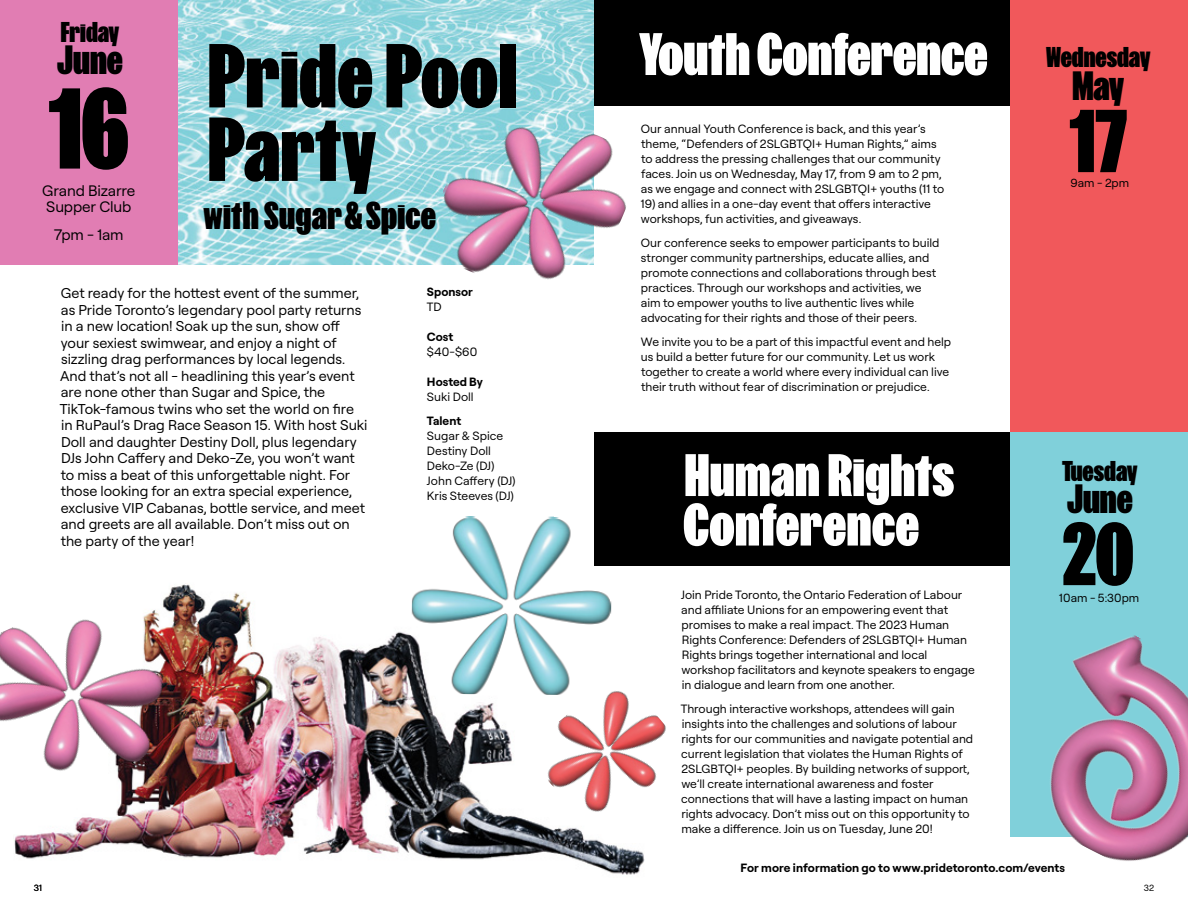
<style>
.page{position:relative;width:1188px;height:918px;background:#fff}
.page>*{position:absolute;margin:0;border:0;box-sizing:border-box;transform-origin:0 0}
.t1{font:900 106.2px "FK Screamer";color:#000}
.t2{font:900 84px/73.5px "FK Screamer";letter-spacing:.01em;color:#000}
.t3{font:900 82.5px "FK Screamer";color:#000}
.t4{font:900 55.5px/49.5px "FK Screamer";color:#fff}
.t5{font:900 37.95px "FK Screamer";color:#000}
.t6{font:900 36px "FK Screamer";letter-spacing:.01em;color:#000}
.t7{font:900 26.55px "FK Screamer";color:#000}
.t8{font:15.15px/16.5px "Roobert";letter-spacing:-.01em;color:#000}
.t9{font:14.25px/16.5px "Roobert";letter-spacing:-.005em;color:#000}
.t10{font:12px/15px "Roobert";color:#000}
.t11{font:700 12px "Roobert";letter-spacing:.005em;color:#000}
.t12{font:11.85px "Roobert";letter-spacing:.005em;color:#000}
.t13{font:9px "Roobert";color:#000}
</style>
<div class="page">
<div style="left:594px;top:433px;width:417px;height:133px;background:#000"></div>
<div style="left:594px;top:0;width:417px;height:106px;background:#000"></div>
<img style="left:14px;top:584px;width:631px;height:291px">
<img style="left:177px;top:0;width:417px;height:264px">
<div style="left:0;top:0;width:177px;height:264px;background:#e17db3"></div>
<div style="left:1011px;top:0;width:177px;height:433px;background:#f1585b"></div>
<div style="left:1011px;top:432px;width:177px;height:405px;background:#80d0da"></div>
<img style="left:418px;top:88px;width:208px;height:192px">
<img style="left:0;top:584px;width:188px;height:225px">
<img style="left:411px;top:516px;width:201px;height:179px">
<img style="left:1010px;top:615px;width:178px;height:246px">
<img style="left:524px;top:671px;width:142px;height:163px">
<h3 class="t7" style="left:61px;top:15px;width:60px">Friday</h3>
<h3 class="t5" style="left:57px;top:35px;width:67px">June</h3>
<h1 class="t1" style="left:49px;top:61px;width:82px">16</h1>
<p class="t8" style="left:42px;top:181px;width:95px">Grand Bizarre<br>Supper Club</p>
<p class="t8" style="left:54px;top:226px;width:71px">7pm - 1am</p>
<h2 class="t2" style="left:208px;top:35px;width:310px">Pride Pool<br>Party</h2>
<h3 class="t6" style="left:204px;top:192px;width:234px">with Sugar &amp; Spice</h3>
<p class="t9" style="left:60px;top:284px;width:309px">Get ready for the hottest event of the summer, as Pride Toronto’s legendary pool party returns in a new location! Soak up the sun, show off your sexiest swimwear, and enjoy a night of sizzling drag performances by local legends.<br>And that’s not all - headlining this year’s event are none other than Sugar and Spice, the TikTok-famous twins who set the world on fire in RuPaul’s Drag Race Season 15. With host Suki Doll and daughter Destiny Doll, plus legendary DJs John Caffery and Deko-Ze, you won’t want to miss a beat of this unforgettable night. For those looking for an extra special experience, exclusive VIP Cabanas, bottle service, and meet and greets are all available. Don’t miss out on the party of the year!</p>
<p class="t11" style="left:427px;top:283px;width:48px">Sponsor</p>
<p class="t10" style="left:427px;top:299px;width:16px">TD</p>
<p class="t11" style="left:427px;top:328px;width:28px">Cost</p>
<p class="t10" style="left:427px;top:344px;width:52px">$40-$60</p>
<p class="t11" style="left:427px;top:373px;width:58px">Hosted By</p>
<p class="t10" style="left:427px;top:389px;width:48px">Suki Doll</p>
<p class="t11" style="left:427px;top:412px;width:36px">Talent</p>
<p class="t10" style="left:427px;top:428px;width:90px">Sugar &amp; Spice<br>Destiny Doll<br>Deko-Ze (DJ)<br>John Caffery (DJ)<br>Kris Steeves (DJ)</p>
<h3 class="t4" style="left:639px;top:27px;width:350px">Youth Conference</h3>
<p class="t10" style="left:641px;top:121px;width:305px">Our annual Youth Conference is back, and this year’s theme, “Defenders of 2SLGBTQI+ Human Rights,” aims to address the pressing challenges that our community faces. Join us on Wednesday, May 17, from 9 am to 2 pm, as we engage and connect with 2SLGBTQI+ youths (11 to</p>
<p class="t10" style="left:641px;top:196px;width:291px">19) and allies in a one-day event that offers interactive workshops, fun activities, and giveaways.</p>
<p class="t10" style="left:641px;top:235px;width:300px">Our conference seeks to empower participants to build stronger community partnerships, educate allies, and promote connections and collaborations through best practices. Through our workshops and activities, we aim to empower youths to live authentic lives while advocating for their rights and those of their peers.</p>
<p class="t10" style="left:641px;top:334px;width:312px">We invite you to be a part of this impactful event and help us build a better future for our community. Let us work together to create a world where every individual can live their truth without fear of discrimination or prejudice.</p>
<h3 class="t4" style="left:683px;top:448px;width:272px">Human Rights<br>Conference</h3>
<h3 class="t7" style="left:1046px;top:40px;width:106px">Wednesday</h3>
<h3 class="t5" style="left:1072px;top:61px;width:53px">May</h3>
<h3 class="t3" style="left:1069px;top:89px;width:59px">17</h3>
<p class="t12" style="left:1071px;top:175px;width:60px">9am - 2pm</p>
<h3 class="t7" style="left:1062px;top:454px;width:77px">Tuesday</h3>
<h3 class="t5" style="left:1067px;top:474px;width:67px">June</h3>
<h3 class="t3" style="left:1063px;top:502px;width:72px">20</h3>
<p class="t10" style="left:681px;top:587px;width:283px">Join Pride Toronto, the Ontario Federation of Labour</p>
<p class="t12" style="left:1059px;top:590px;width:81px">10am - 5:30pm</p>
<p class="t10" style="left:681px;top:602px;width:295px">and affiliate Unions for an empowering event that promises to make a real impact. The 2023 Human Rights Conference: Defenders of 2SLGBTQI+ Human Rights brings together international and local workshop facilitators and keynote speakers to engage in dialogue and learn from one another.</p>
<p class="t10" style="left:681px;top:701px;width:294px">Through interactive workshops, attendees will gain insights into the challenges and solutions of labour rights for our communities and navigate potential and current legislation that violates the Human Rights of 2SLGBTQI+ peoples. By building networks of support, we’ll create international awareness and foster connections that will have a lasting impact on human rights advocacy. Don’t miss out on this opportunity to make a difference. Join us on Tuesday, June 20!</p>
<p class="t11" style="left:741px;top:859px;width:326px">For more information go to www.pridetoronto.com/events</p>
<p class="t13" style="left:34px;top:881px;width:10px">31</p>
<p class="t13" style="left:1144px;top:881px;width:12px">32</p>
</div>
